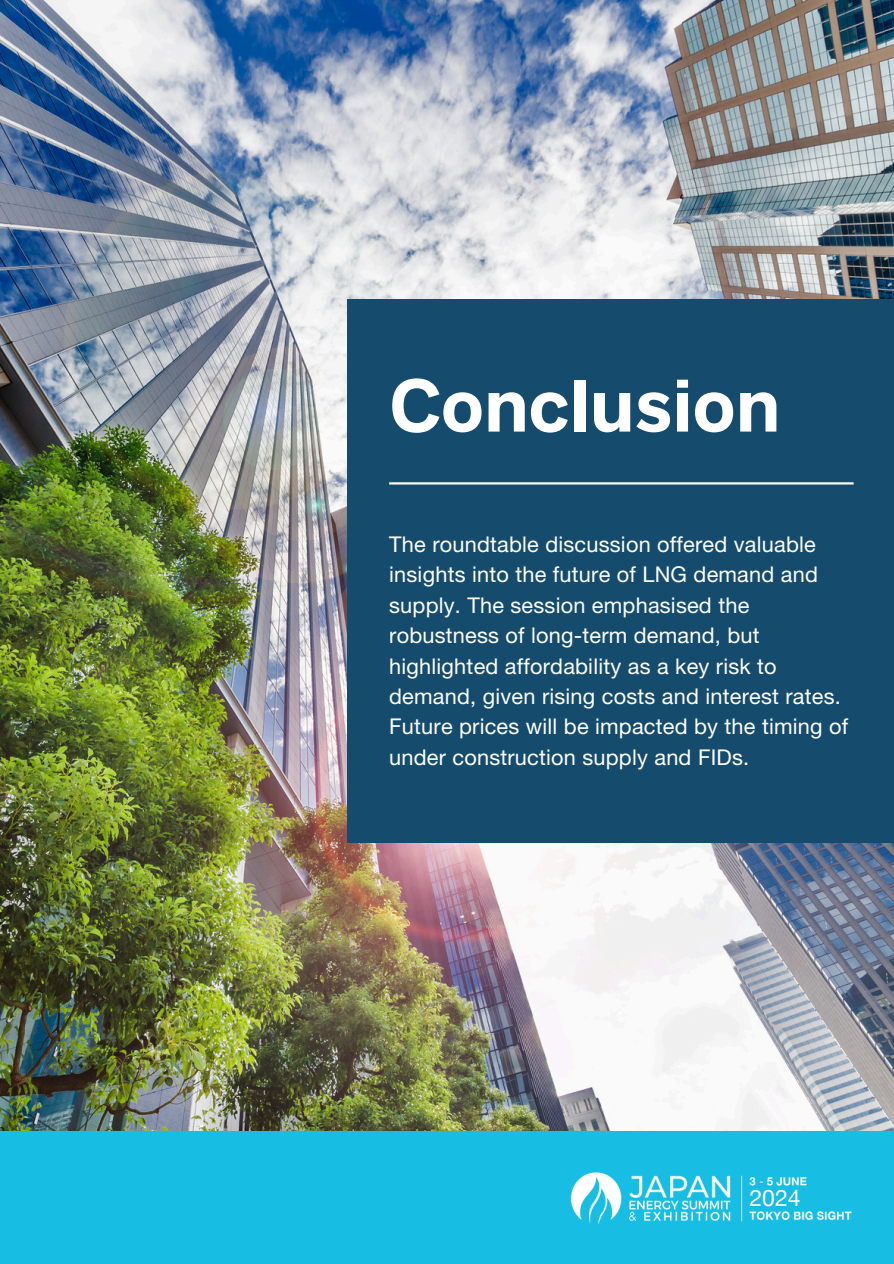
<style>
.page{position:relative;width:894px;height:1264px;background:#fff}
.page>*{position:absolute;margin:0;border:0;box-sizing:border-box;transform-origin:0 0}
.t1{font:700 66.9px "Radnika Next";color:#fff}
.t2{font:22.95px "Helvetica Neue";color:#fff}
.t3{font:21.75px/30.3px "Helvetica Neue LT Std";letter-spacing:.01em;color:#fff}
</style>
<div class="page">
<img style="left:0;top:0;width:893px;height:1131px">
<div style="left:347px;top:299px;width:546px;height:543px;background:#154c6d"></div>
<hr style="left:389px;top:482px;width:464px;height:2px;background:#fff">
<div style="left:0;top:1131px;width:893px;height:132px;background:#17bde2"></div>
<img style="left:570px;top:1172px;width:280px;height:52px">
<h1 class="t1" style="left:389px;top:366px;width:392px">Conclusion</h1>
<p class="t3" style="left:389px;top:532px;width:460px">The roundtable discussion offered valuable insights into the future of LNG demand and supply. The session emphasised the robustness of long-term demand, but highlighted affordability as a key risk to demand, given rising costs and interest rates.<br>Future prices will be impacted by the timing of under construction supply and FIDs.</p>
<p class="t2" style="left:749px;top:1183px;width:53px">2024</p>
</div>
